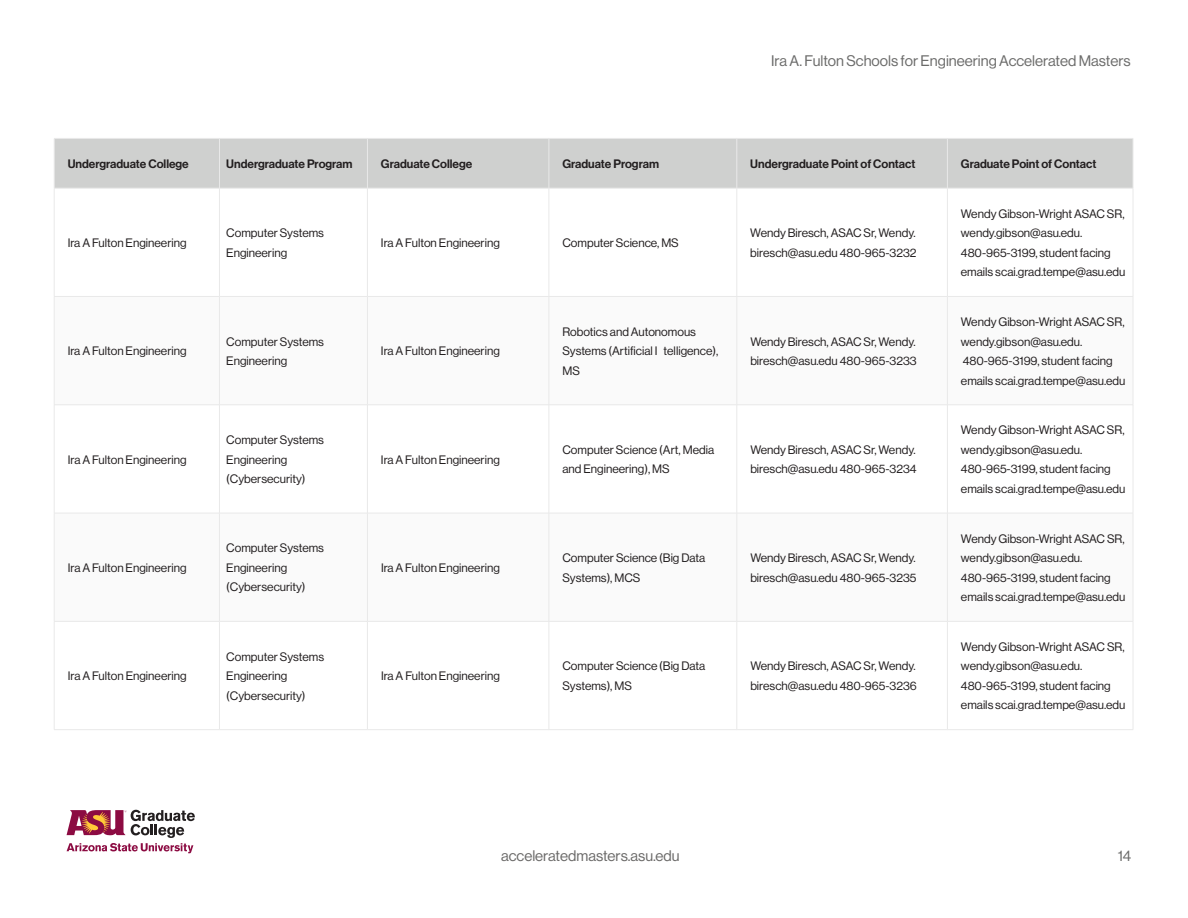
<style>
.page{position:relative;width:1188px;height:918px;background:#fff}
.page>*{position:absolute;margin:0;border:0;box-sizing:border-box;transform-origin:0 0}
.t1{font:15px "N Haas Grotesk DS Pro 55 Rg";color:#6b6b6a}
.t2{font:15px "N Haas Grotesk DS Pro 55 Rg";color:#6b6a69}
.t3{font:12px/19.5px "N Haas Grotesk DS Pro 55 Rg";color:#231f20}
.t4{font:12px "N Haas Grotesk DS Pro 65 Md";color:#231f20}
</style>
<div class="page">
<svg style="left:67px;top:810px;width:128px;height:43px"></svg>
<div style="left:55px;top:139px;width:1078px;height:49px;background:#cfd0cf"></div>
<svg style="left:55px;top:297px;width:1078px;height:324px"></svg>
<hr style="left:947px;top:138px;width:186px;height:1px;background:#e9e9e9">
<hr style="left:1133px;top:139px;width:1px;height:49px;background:#e9e9e9">
<hr style="left:947px;top:188px;width:186px;height:1px;background:#e9e9e9">
<hr style="left:1133px;top:188px;width:1px;height:108px;background:#e9e9e9">
<hr style="left:947px;top:296px;width:186px;height:1px;background:#e9e9e9">
<hr style="left:1133px;top:297px;width:1px;height:108px;background:#e9e9e9">
<hr style="left:947px;top:405px;width:186px;height:1px;background:#e9e9e9">
<hr style="left:1133px;top:405px;width:1px;height:108px;background:#e9e9e9">
<hr style="left:947px;top:513px;width:186px;height:1px;background:#e9e9e9">
<hr style="left:1133px;top:513px;width:1px;height:108px;background:#e9e9e9">
<hr style="left:947px;top:621px;width:186px;height:1px;background:#e9e9e9">
<hr style="left:1133px;top:622px;width:1px;height:107px;background:#e9e9e9">
<hr style="left:947px;top:729px;width:186px;height:1px;background:#e9e9e9">
<hr style="left:54px;top:138px;width:165px;height:1px;background:#e9e9e9">
<hr style="left:54px;top:139px;width:1px;height:49px;background:#e9e9e9">
<hr style="left:54px;top:188px;width:165px;height:1px;background:#e9e9e9">
<hr style="left:54px;top:188px;width:1px;height:108px;background:#e9e9e9">
<hr style="left:54px;top:296px;width:165px;height:1px;background:#e9e9e9">
<hr style="left:54px;top:297px;width:1px;height:108px;background:#e9e9e9">
<hr style="left:54px;top:405px;width:165px;height:1px;background:#e9e9e9">
<hr style="left:54px;top:405px;width:1px;height:108px;background:#e9e9e9">
<hr style="left:54px;top:513px;width:165px;height:1px;background:#e9e9e9">
<hr style="left:54px;top:513px;width:1px;height:108px;background:#e9e9e9">
<hr style="left:54px;top:621px;width:165px;height:1px;background:#e9e9e9">
<hr style="left:54px;top:622px;width:1px;height:107px;background:#e9e9e9">
<hr style="left:54px;top:729px;width:165px;height:1px;background:#e9e9e9">
<hr style="left:219px;top:138px;width:148px;height:1px;background:#e9e9e9">
<hr style="left:219px;top:139px;width:1px;height:49px;background:#e9e9e9">
<hr style="left:219px;top:188px;width:148px;height:1px;background:#e9e9e9">
<hr style="left:219px;top:188px;width:1px;height:108px;background:#e9e9e9">
<hr style="left:219px;top:296px;width:148px;height:1px;background:#e9e9e9">
<hr style="left:219px;top:297px;width:1px;height:108px;background:#e9e9e9">
<hr style="left:219px;top:405px;width:148px;height:1px;background:#e9e9e9">
<hr style="left:219px;top:405px;width:1px;height:108px;background:#e9e9e9">
<hr style="left:219px;top:513px;width:148px;height:1px;background:#e9e9e9">
<hr style="left:219px;top:513px;width:1px;height:108px;background:#e9e9e9">
<hr style="left:219px;top:621px;width:148px;height:1px;background:#e9e9e9">
<hr style="left:219px;top:622px;width:1px;height:107px;background:#e9e9e9">
<hr style="left:219px;top:729px;width:148px;height:1px;background:#e9e9e9">
<hr style="left:367px;top:138px;width:182px;height:1px;background:#e9e9e9">
<hr style="left:367px;top:139px;width:1px;height:49px;background:#e9e9e9">
<hr style="left:367px;top:188px;width:182px;height:1px;background:#e9e9e9">
<hr style="left:367px;top:188px;width:1px;height:108px;background:#e9e9e9">
<hr style="left:367px;top:296px;width:182px;height:1px;background:#e9e9e9">
<hr style="left:367px;top:297px;width:1px;height:108px;background:#e9e9e9">
<hr style="left:367px;top:405px;width:182px;height:1px;background:#e9e9e9">
<hr style="left:367px;top:405px;width:1px;height:108px;background:#e9e9e9">
<hr style="left:367px;top:513px;width:182px;height:1px;background:#e9e9e9">
<hr style="left:367px;top:513px;width:1px;height:108px;background:#e9e9e9">
<hr style="left:367px;top:621px;width:182px;height:1px;background:#e9e9e9">
<hr style="left:367px;top:622px;width:1px;height:107px;background:#e9e9e9">
<hr style="left:367px;top:729px;width:182px;height:1px;background:#e9e9e9">
<hr style="left:549px;top:138px;width:188px;height:1px;background:#e9e9e9">
<hr style="left:549px;top:139px;width:1px;height:49px;background:#e9e9e9">
<hr style="left:549px;top:188px;width:188px;height:1px;background:#e9e9e9">
<hr style="left:549px;top:188px;width:1px;height:108px;background:#e9e9e9">
<hr style="left:549px;top:296px;width:188px;height:1px;background:#e9e9e9">
<hr style="left:549px;top:297px;width:1px;height:108px;background:#e9e9e9">
<hr style="left:549px;top:405px;width:188px;height:1px;background:#e9e9e9">
<hr style="left:549px;top:405px;width:1px;height:108px;background:#e9e9e9">
<hr style="left:549px;top:513px;width:188px;height:1px;background:#e9e9e9">
<hr style="left:549px;top:513px;width:1px;height:108px;background:#e9e9e9">
<hr style="left:549px;top:621px;width:188px;height:1px;background:#e9e9e9">
<hr style="left:549px;top:622px;width:1px;height:107px;background:#e9e9e9">
<hr style="left:549px;top:729px;width:188px;height:1px;background:#e9e9e9">
<hr style="left:737px;top:138px;width:210px;height:1px;background:#e9e9e9">
<hr style="left:737px;top:139px;width:1px;height:49px;background:#e9e9e9">
<hr style="left:947px;top:139px;width:1px;height:49px;background:#e9e9e9">
<hr style="left:737px;top:188px;width:210px;height:1px;background:#e9e9e9">
<hr style="left:737px;top:188px;width:1px;height:108px;background:#e9e9e9">
<hr style="left:947px;top:188px;width:1px;height:108px;background:#e9e9e9">
<hr style="left:737px;top:296px;width:210px;height:1px;background:#e9e9e9">
<hr style="left:737px;top:297px;width:1px;height:108px;background:#e9e9e9">
<hr style="left:947px;top:297px;width:1px;height:108px;background:#e9e9e9">
<hr style="left:737px;top:405px;width:210px;height:1px;background:#e9e9e9">
<hr style="left:737px;top:405px;width:1px;height:108px;background:#e9e9e9">
<hr style="left:947px;top:405px;width:1px;height:108px;background:#e9e9e9">
<hr style="left:737px;top:513px;width:210px;height:1px;background:#e9e9e9">
<hr style="left:737px;top:513px;width:1px;height:108px;background:#e9e9e9">
<hr style="left:947px;top:513px;width:1px;height:108px;background:#e9e9e9">
<hr style="left:737px;top:621px;width:210px;height:1px;background:#e9e9e9">
<hr style="left:737px;top:622px;width:1px;height:107px;background:#e9e9e9">
<hr style="left:947px;top:622px;width:1px;height:107px;background:#e9e9e9">
<hr style="left:737px;top:729px;width:210px;height:1px;background:#e9e9e9">
<p class="t1" style="left:771px;top:52px;width:361px">Ira A. Fulton Schools for Engineering Accelerated Masters</p>
<p class="t4" style="left:68px;top:157px;width:123px">Undergraduate College</p>
<p class="t4" style="left:226px;top:157px;width:128px">Undergraduate Program</p>
<p class="t4" style="left:381px;top:157px;width:93px">Graduate College</p>
<p class="t4" style="left:562px;top:157px;width:98px">Graduate Program</p>
<p class="t4" style="left:750px;top:157px;width:167px">Undergraduate Point of Contact</p>
<p class="t4" style="left:961px;top:157px;width:137px">Graduate Point of Contact</p>
<p class="t3" style="left:68px;top:233px;width:120px">Ira A Fulton Engineering</p>
<p class="t3" style="left:226px;top:223px;width:99px">Computer Systems<br>Engineering</p>
<p class="t3" style="left:381px;top:233px;width:120px">Ira A Fulton Engineering</p>
<p class="t3" style="left:562px;top:233px;width:118px">Computer Science, MS</p>
<p class="t3" style="left:750px;top:223px;width:168px">Wendy Biresch, ASAC Sr, Wendy. biresch@asu.edu 480-965-3232</p>
<p class="t3" style="left:68px;top:341px;width:120px">Ira A Fulton Engineering</p>
<p class="t3" style="left:226px;top:332px;width:99px">Computer Systems<br>Engineering</p>
<p class="t3" style="left:381px;top:341px;width:120px">Ira A Fulton Engineering</p>
<p class="t3" style="left:562px;top:322px;width:157px">Robotics and Autonomous<br>Systems (Artificial I telligence),<br>MS</p>
<p class="t3" style="left:750px;top:332px;width:168px">Wendy Biresch, ASAC Sr, Wendy. biresch@asu.edu 480-965-3233</p>
<p class="t3" style="left:68px;top:450px;width:120px">Ira A Fulton Engineering</p>
<p class="t3" style="left:68px;top:558px;width:120px">Ira A Fulton Engineering</p>
<p class="t3" style="left:68px;top:666px;width:120px">Ira A Fulton Engineering</p>
<p class="t3" style="left:226px;top:430px;width:99px">Computer Systems<br>Engineering (Cybersecurity)</p>
<p class="t3" style="left:226px;top:539px;width:99px">Computer Systems<br>Engineering (Cybersecurity)</p>
<p class="t3" style="left:226px;top:647px;width:99px">Computer Systems<br>Engineering (Cybersecurity)</p>
<p class="t3" style="left:381px;top:450px;width:120px">Ira A Fulton Engineering</p>
<p class="t3" style="left:562px;top:440px;width:153px">Computer Science (Art, Media and Engineering), MS</p>
<p class="t3" style="left:750px;top:440px;width:168px">Wendy Biresch, ASAC Sr, Wendy. biresch@asu.edu 480-965-3234</p>
<p class="t3" style="left:381px;top:558px;width:120px">Ira A Fulton Engineering</p>
<p class="t3" style="left:562px;top:548px;width:144px">Computer Science (Big Data<br>Systems), MCS</p>
<p class="t3" style="left:750px;top:548px;width:168px">Wendy Biresch, ASAC Sr, Wendy. biresch@asu.edu 480-965-3235</p>
<p class="t3" style="left:381px;top:666px;width:120px">Ira A Fulton Engineering</p>
<p class="t3" style="left:562px;top:657px;width:144px">Computer Science (Big Data<br>Systems), MS</p>
<p class="t3" style="left:750px;top:657px;width:168px">Wendy Biresch, ASAC Sr, Wendy. biresch@asu.edu 480-965-3236</p>
<p class="t3" style="left:961px;top:204px;width:165px">Wendy Gibson-Wright ASAC SR, wendy.gibson@asu.edu.</p>
<p class="t3" style="left:961px;top:243px;width:166px">480-965-3199, student facing emails scai.grad.tempe@asu.edu</p>
<p class="t3" style="left:961px;top:312px;width:165px">Wendy Gibson-Wright ASAC SR, wendy.gibson@asu.edu.</p>
<p class="t3" style="left:961px;top:351px;width:166px">480-965-3199, student facing emails scai.grad.tempe@asu.edu</p>
<p class="t3" style="left:961px;top:420px;width:165px">Wendy Gibson-Wright ASAC SR, wendy.gibson@asu.edu.</p>
<p class="t3" style="left:961px;top:459px;width:166px">480-965-3199, student facing emails scai.grad.tempe@asu.edu</p>
<p class="t3" style="left:961px;top:529px;width:165px">Wendy Gibson-Wright ASAC SR, wendy.gibson@asu.edu.</p>
<p class="t3" style="left:961px;top:568px;width:166px">480-965-3199, student facing emails scai.grad.tempe@asu.edu</p>
<p class="t3" style="left:961px;top:637px;width:165px">Wendy Gibson-Wright ASAC SR, wendy.gibson@asu.edu.</p>
<p class="t3" style="left:961px;top:676px;width:166px">480-965-3199, student facing emails scai.grad.tempe@asu.edu</p>
<p class="t2" style="left:501px;top:847px;width:180px">acceleratedmasters.asu.edu</p>
<p class="t1" style="left:1118px;top:847px;width:15px">14</p>
</div>
